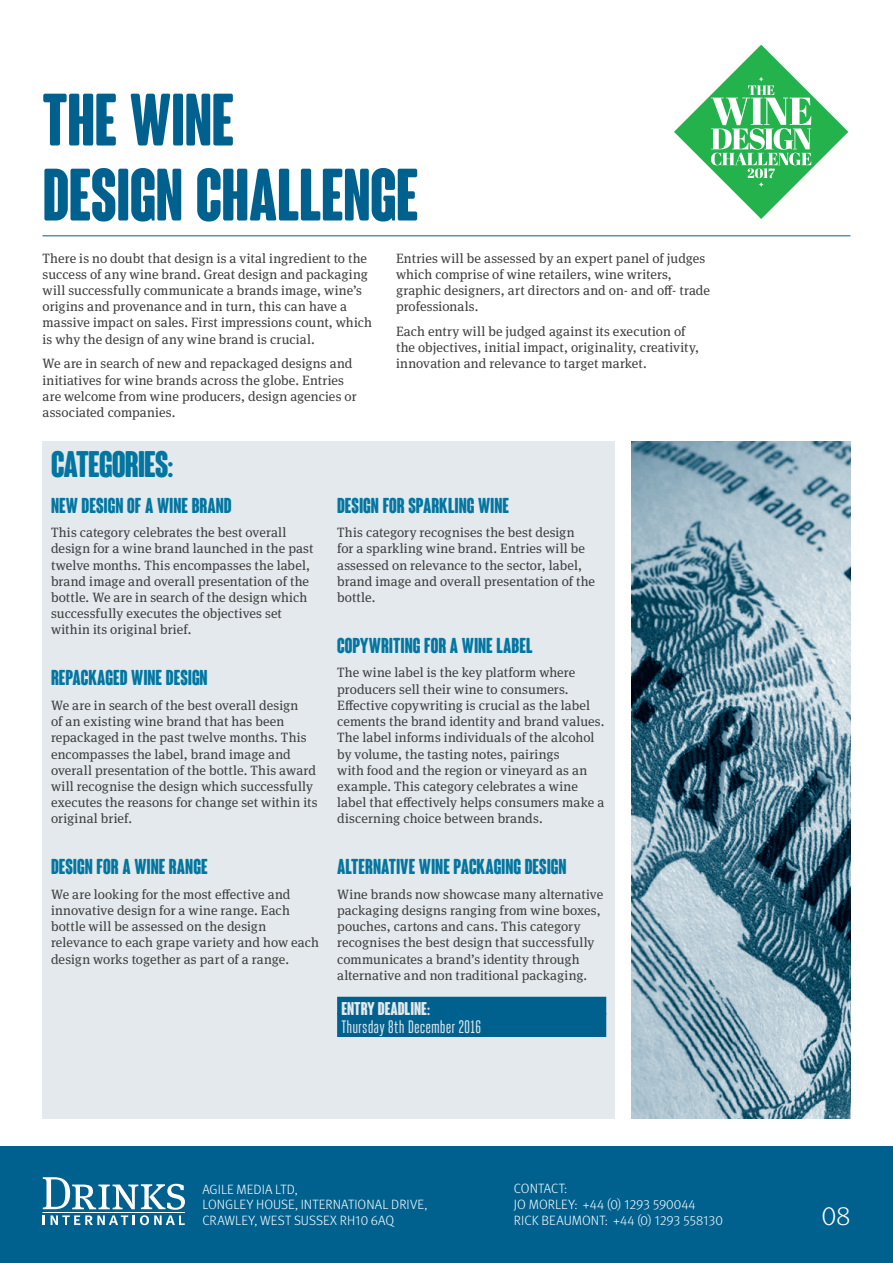
<style>
.page{position:relative;width:893px;height:1263px;background:#fff}
.page>*{position:absolute;margin:0;border:0;box-sizing:border-box;transform-origin:0 0}
.Feature_headline_bla{font:700 condensed 72px "Coluna Rounded";letter-spacing:-.005em;color:#00618f}
.Feature_headline_bla-2{font:700 condensed 36px "Coluna Rounded";letter-spacing:-.02em;color:#0276a1}
.t1{font:300 27px "Meta OT";color:#fff}
.Feature_Sub_heading{font:700 condensed 21px "Coluna Rounded";color:#0276a1}
.ENTRY_date{font:18px "Heroic Condensed";color:#e3e9ec}
.ENTRY_sub_head{font:700 condensed 18px "Coluna Rounded";color:#e3e9ec}
.Body_copy_no_ind{font:13.5px/16.2px "Meta Serif OT";letter-spacing:.01em;color:#3e3e3f}
.t2{font:300 13.5px/15.8px "Meta OT";letter-spacing:.005em;color:#fff}
</style>
<div class="page">
<hr style="left:43px;top:236px;width:807px;height:1px;background:#00618f">
<div style="left:0;top:1146px;width:893px;height:117px;background:#00618f"></div>
<svg style="left:43px;top:1177px;width:142px;height:48px"></svg>
<div style="left:43px;top:441px;width:572px;height:677px;background:#e3e9ec"></div>
<div style="left:337px;top:997px;width:269px;height:18px;background:#00618f"></div>
<div style="left:337px;top:1013px;width:269px;height:24px;background:#00618f"></div>
<img style="left:632px;top:441px;width:218px;height:677px">
<svg style="left:674px;top:45px;width:174px;height:174px"></svg>
<p class="Feature_headline_bla" style="left:43px;top:81px;width:193px">THE WINE</p>
<p class="Feature_headline_bla" style="left:43px;top:156px;width:377px">DESIGN CHALLENGE</p>
<p class="Body_copy_no_ind" style="left:43px;top:250px;width:331px">There is no doubt that design is a vital ingredient to the success of any wine brand. Great design and packaging will successfully communicate a brands image, wine’s origins and provenance and in turn, this can have a massive impact on sales. First impressions count, which is why the design of any wine brand is crucial.</p>
<p class="Body_copy_no_ind" style="left:43px;top:356px;width:316px">We are in search of new and repackaged designs and initiatives for wine brands across the globe. Entries are welcome from wine producers, design agencies or associated companies.</p>
<p class="Body_copy_no_ind" style="left:396px;top:250px;width:316px">Entries will be assessed by an expert panel of judges which comprise of wine retailers, wine writers, graphic designers, art directors and on- and off- trade professionals.</p>
<p class="Body_copy_no_ind" style="left:396px;top:323px;width:305px">Each entry will be judged against its execution of the objectives, initial impact, originality, creativity, innovation and relevance to target market.</p>
<p class="Feature_headline_bla-2" style="left:51px;top:444px;width:124px">CATEGORIES:</p>
<p class="Feature_Sub_heading" style="left:51px;top:494px;width:182px">NEW DESIGN OF A WINE BRAND</p>
<p class="Body_copy_no_ind" style="left:51px;top:525px;width:264px">This category celebrates the best overall design for a wine brand launched in the past twelve months. This encompasses the label, brand image and overall presentation of the bottle. We are in search of the design which successfully executes the objectives set within its original brief.</p>
<p class="Feature_Sub_heading" style="left:51px;top:666px;width:158px">REPACKAGED WINE DESIGN</p>
<p class="Body_copy_no_ind" style="left:51px;top:697px;width:268px">We are in search of the best overall design<br>of an existing wine brand that has been repackaged in the past twelve months. This encompasses the label, brand image and overall presentation of the bottle. This award will recognise the design which successfully executes the reasons for change set within its original brief.</p>
<p class="Feature_Sub_heading" style="left:51px;top:855px;width:158px">DESIGN FOR A WINE RANGE</p>
<p class="Body_copy_no_ind" style="left:51px;top:886px;width:269px">We are looking for the most effective and innovative design for a wine range. Each bottle will be assessed on the design relevance to each grape variety and how each design works together as part of a range.</p>
<p class="Feature_Sub_heading" style="left:337px;top:494px;width:173px">DESIGN FOR SPARKLING WINE</p>
<p class="Body_copy_no_ind" style="left:337px;top:525px;width:259px">This category recognises the best design<br>for a sparkling wine brand. Entries will be assessed on relevance to the sector, label, brand image and overall presentation of the bottle.</p>
<p class="Feature_Sub_heading" style="left:337px;top:634px;width:197px">COPYWRITING FOR A WINE LABEL</p>
<p class="Body_copy_no_ind" style="left:337px;top:665px;width:269px">The wine label is the key platform where producers sell their wine to consumers.<br>Effective copywriting is crucial as the label cements the brand identity and brand values.<br>The label informs individuals of the alcohol by volume, the tasting notes, pairings<br>with food and the region or vineyard as an example. This category celebrates a wine label that effectively helps consumers make a discerning choice between brands.</p>
<p class="Feature_Sub_heading" style="left:337px;top:855px;width:231px">ALTERNATIVE WINE PACKAGING DESIGN</p>
<p class="Body_copy_no_ind" style="left:337px;top:886px;width:268px">Wine brands now showcase many alternative packaging designs ranging from wine boxes, pouches, cartons and cans. This category recognises the best design that successfully communicates a brand’s identity through alternative and non traditional packaging.</p>
<p class="ENTRY_sub_head" style="left:341px;top:998px;width:90px">ENTRY DEADLINE:</p>
<p class="ENTRY_date" style="left:341px;top:1017px;width:142px">Thursday 8th December 2016</p>
<p class="t2" style="left:202px;top:1181px;width:226px">AGILE MEDIA LTD,<br>LONGLEY HOUSE, INTERNATIONAL DRIVE,<br>CRAWLEY, WEST SUSSEX RH10 6AQ</p>
<p class="t2" style="left:514px;top:1181px;width:210px">CONTACT:<br>JO MORLEY: +44 (0) 1293 590044<br>RICK BEAUMONT: +44 (0) 1293 558130</p>
<h3 class="t1" style="left:821px;top:1200px;width:30px">08</h3>
</div>
